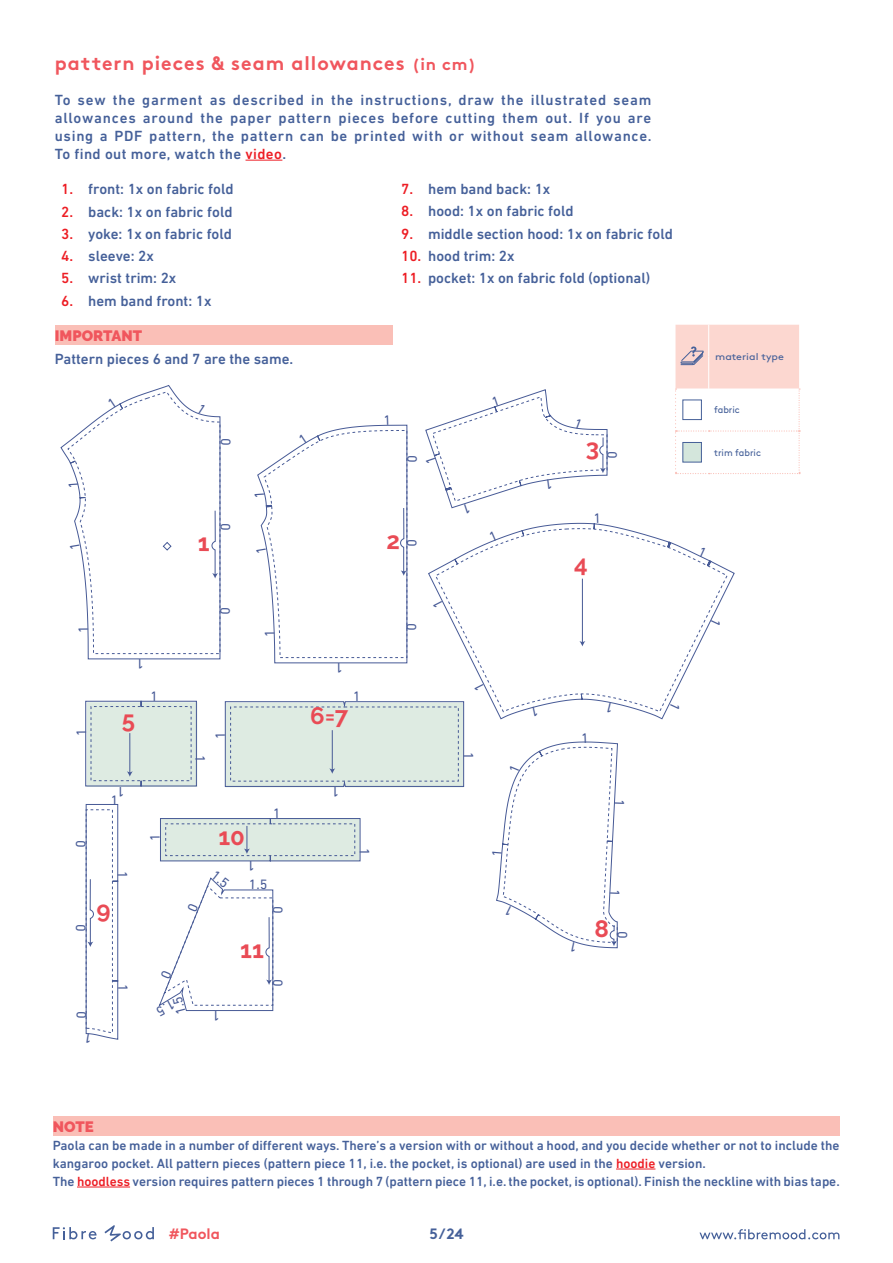
<style>
.page{position:relative;width:893px;height:1263px;background:#fff}
.page>*{position:absolute;margin:0;border:0;box-sizing:border-box;transform-origin:0 0}
.t1{font:700 23.85px "Raleway";color:#e94b55}
.t2{font:700 19.5px "Brown";letter-spacing:.05em;color:#f0565d}
.t3{font:500 15px/18px "DIN Next LT Pro";color:#456099;text-align:justify}
.t4{font:900 15px "Raleway";color:#f0565d}
.t5{font:700 15px "Brown";color:#f0565d}
.t6{font:700 15px "Brown";color:#456099}
.t7{font:13.95px "DIN Next LT Pro";color:#475a96}
.t8{font:500 13.5px/18px "DIN Next LT Pro";color:#456099}
.t9{font:9.75px "Brown";color:#456099;scale:.95 1}
.t10{font:9.75px "Brown";color:#456099;scale:1.11 1}
.s1{font-size:16.5px}
.s2{color:#ed1d24}
</style>
<div class="page">
<svg style="left:699px;top:1229px;width:140px;height:10px"></svg>
<svg style="left:53px;top:1227px;width:44px;height:12px"></svg>
<svg style="left:104px;top:1225px;width:50px;height:16px"></svg>
<hr style="left:246px;top:160px;width:36px;height:1px;background:#ed1d24">
<svg style="left:675px;top:325px;width:125px;height:149px"></svg>
<div style="left:682px;top:399px;width:20px;height:21px;background:#fff;border:1px solid #456098"></div>
<div style="left:682px;top:442px;width:20px;height:21px;background:#d4e6dc;border:1px solid #456098"></div>
<div style="left:55px;top:326px;width:338px;height:19px;background:#fabfb7"></div>
<div style="left:53px;top:1116px;width:786px;height:19px;background:#fabfb7"></div>
<hr style="left:616px;top:1169px;width:39px;height:1px;background:#ed1d24">
<hr style="left:77px;top:1187px;width:53px;height:1px;background:#ed1d24">
<svg style="left:428px;top:523px;width:307px;height:197px"></svg>
<svg style="left:434px;top:528px;width:294px;height:185px"></svg>
<svg style="left:579px;top:578px;width:6px;height:68px"></svg>
<svg style="left:224px;top:701px;width:241px;height:86px;background:#d7e4de"></svg>
<svg style="left:160px;top:818px;width:201px;height:44px;background:#d1dedb"></svg>
<svg style="left:85px;top:700px;width:112px;height:87px;background:#d4e1dd"></svg>
<svg style="left:433px;top:600px;width:10px;height:7px"></svg>
<svg style="left:475px;top:684px;width:9px;height:7px"></svg>
<svg style="left:489px;top:532px;width:7px;height:9px"></svg>
<svg style="left:699px;top:547px;width:6px;height:9px"></svg>
<svg style="left:533px;top:707px;width:4px;height:10px"></svg>
<svg style="left:607px;top:703px;width:6px;height:9px"></svg>
<svg style="left:670px;top:702px;width:10px;height:7px"></svg>
<svg style="left:711px;top:618px;width:10px;height:7px"></svg>
<svg style="left:60px;top:385px;width:161px;height:275px"></svg>
<svg style="left:425px;top:389px;width:183px;height:134px"></svg>
<svg style="left:257px;top:424px;width:151px;height:240px"></svg>
<svg style="left:496px;top:741px;width:122px;height:208px"></svg>
<svg style="left:85px;top:804px;width:34px;height:236px"></svg>
<svg style="left:158px;top:877px;width:116px;height:134px"></svg>
<h2 class="t2" style="left:55px;top:48px;width:423px">pattern pieces &amp; seam allowances <span class="s1">(in cm)</span></h2>
<p class="t3" style="left:55px;top:90px;width:598px">To sew the garment as described in the instructions, draw the illustrated seam allowances around the paper pattern pieces before cutting them out. If you are using a PDF pattern, the pattern can be printed with or without seam allowance.<br>To find out more, watch the <span class="s2">video</span>.</p>
<p class="t3" style="left:61px;top:180px;width:174px"><span class="s2">1.</span> front: 1x on fabric fold</p>
<p class="t3" style="left:61px;top:202px;width:173px"><span class="s2">2.</span> back: 1x on fabric fold</p>
<p class="t3" style="left:61px;top:225px;width:172px"><span class="s2">3.</span> yoke: 1x on fabric fold</p>
<p class="t3" style="left:61px;top:247px;width:94px"><span class="s2">4.</span> sleeve: 2x</p>
<p class="t3" style="left:61px;top:269px;width:117px"><span class="s2">5.</span> wrist trim: 2x</p>
<p class="t3" style="left:61px;top:291px;width:152px"><span class="s2">6.</span> hem band front: 1x</p>
<p class="t3" style="left:401px;top:180px;width:151px"><span class="s2">7.</span> hem band back: 1x</p>
<p class="t3" style="left:401px;top:202px;width:174px"><span class="s2">8.</span> hood: 1x on fabric fold</p>
<p class="t3" style="left:401px;top:225px;width:273px"><span class="s2">9.</span> middle section hood: 1x on fabric fold</p>
<p class="t3" style="left:401px;top:247px;width:115px"><span class="s2">10.</span> hood trim: 2x</p>
<p class="t3" style="left:401px;top:269px;width:251px"><span class="s2">11.</span> pocket: 1x on fabric fold (optional)</p>
<p class="t4" style="left:55px;top:327px;width:89px">IMPORTANT</p>
<p class="t3" style="left:55px;top:349px;width:240px">Pattern pieces 6 and 7 are the same.</p>
<p class="t7" style="left:144px;top:671px;width:9px;rotate:180deg">1</p>
<p class="t7" style="left:150px;top:688px;width:9px">1</p>
<h1 class="t1" style="left:198px;top:529px;width:14px">1</h1>
<h1 class="t1" style="left:387px;top:526px;width:15px">2</h1>
<p class="t7" style="left:343px;top:676px;width:9px;rotate:180deg">1</p>
<p class="t7" style="left:353px;top:688px;width:9px">1</p>
<h1 class="t1" style="left:122px;top:706px;width:15px">5</h1>
<h1 class="t1" style="left:310px;top:702px;width:39px">6=7</h1>
<p class="t7" style="left:208px;top:755px;width:9px;rotate:90deg">1</p>
<p class="t7" style="left:125px;top:799px;width:9px;rotate:180deg">1</p>
<p class="t7" style="left:339px;top:800px;width:9px;rotate:180deg">1</p>
<p class="t7" style="left:111px;top:792px;width:9px">1</p>
<p class="t7" style="left:130px;top:871px;width:9px;rotate:90deg">1</p>
<h1 class="t1" style="left:97px;top:896px;width:16px">9</h1>
<p class="t7" style="left:131px;top:984px;width:9px;rotate:90deg">1</p>
<h1 class="t1" style="left:218px;top:823px;width:28px">10</h1>
<p class="t7" style="left:255px;top:873px;width:9px;rotate:180deg">1</p>
<p class="t7" style="left:273px;top:805px;width:9px">1</p>
<p class="t7" style="left:220px;top:1023px;width:9px;rotate:180deg">1</p>
<h1 class="t1" style="left:240px;top:936px;width:25px">11</h1>
<p class="t7" style="left:373px;top:848px;width:9px;rotate:90deg">1</p>
<p class="t7" style="left:477px;top:752px;width:9px;rotate:90deg">1</p>
<h1 class="t1" style="left:586px;top:434px;width:15px">3</h1>
<h1 class="t1" style="left:574px;top:550px;width:15px">4</h1>
<h1 class="t1" style="left:594px;top:915px;width:16px">8</h1>
<p class="t10" style="left:715px;top:349px;width:63px">material type</p>
<p class="t9" style="left:714px;top:403px;width:28px">fabric</p>
<p class="t9" style="left:714px;top:445px;width:51px">trim fabric</p>
<p class="t4" style="left:53px;top:1118px;width:42px">NOTE</p>
<p class="t8" style="left:53px;top:1136px;width:788px">Paola can be made in a number of different ways. There’s a version with or without a hood, and you decide whether or not to include the kangaroo pocket. All pattern pieces (pattern piece 11, i.e. the pocket, is optional) are used in the <span class="s2">hoodie</span> version.<br>The <span class="s2">hoodless</span> version requires pattern pieces 1 through 7 (pattern piece 11, i.e. the pocket, is optional). Finish the neckline with bias tape.</p>
<p class="t5" style="left:169px;top:1222px;width:53px">#Paola</p>
<p class="t6" style="left:429px;top:1221px;width:36px">5/24</p>
</div>
